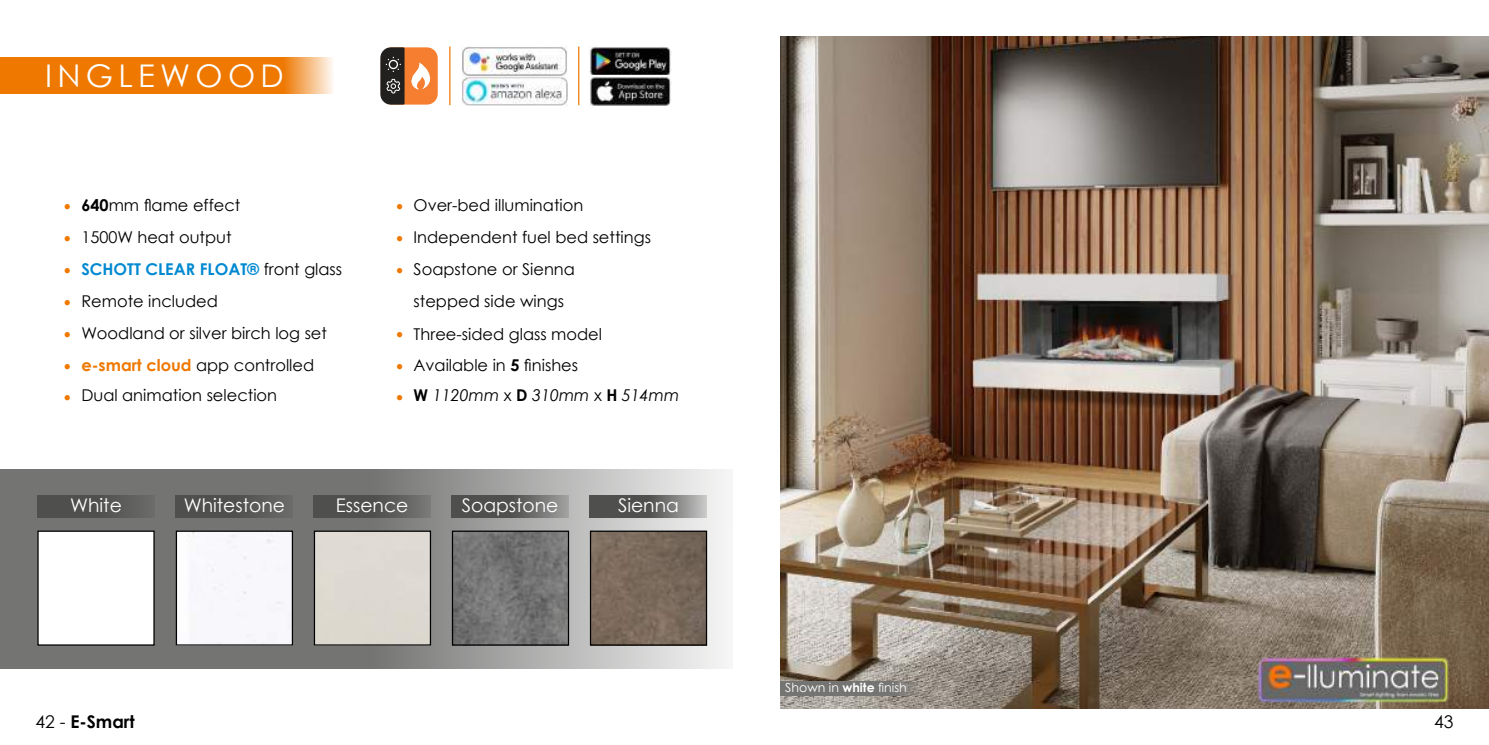
<style>
.page{position:relative;width:1489px;height:745px;background:#fff}
.page>*{position:absolute;margin:0;border:0;box-sizing:border-box;transform-origin:0 0}
.t1{font:31.25px "Century Gothic";letter-spacing:.17em;color:#fff}
.t2{font:20px "Minion Pro";color:#ee7800}
.t3{font:18.75px "Century Gothic";color:#fff}
.t4{font:700 17.5px "Century Gothic";color:#000}
.t5{font:17.5px "Century Gothic";color:#000}
.t6{font:16.25px/32px "Century Gothic";color:#000}
.t7{font:700 16.25px "Century Gothic";color:#0089d1}
.t8{font:italic 16.25px "Century Gothic";color:#000}
.t9{font:12.5px "Century Gothic";color:#fff}
.s1{font-weight:700}
.s2{font-family:"Minion Pro";font-size:20px;color:#ee7800}
.s3{font-family:"Minion Pro";font-weight:400;font-size:20px;color:#ee7800}
.s4{font-weight:400;color:#000}
.s5{font-weight:700;color:#ee7800}
.s6{font-weight:700;font-style:normal}
.s7{font-style:normal}
.s8{font-weight:400}
</style>
<div class="page">
<svg style="left:0;top:469px;width:728px;height:199px;background:#919191"></svg>
<div style="left:0;top:58px;width:334px;height:36px;background:#ee7800"></div>
<img style="left:461px;top:47px;width:106px;height:58px">
<img style="left:590px;top:77px;width:81px;height:28px">
<img style="left:589px;top:47px;width:82px;height:27px">
<hr style="left:578px;top:46px;width:1px;height:59px;background:#ee7800">
<svg style="left:380px;top:47px;width:24px;height:58px"></svg>
<svg style="left:381px;top:47px;width:57px;height:58px;background:#a96f49"></svg>
<hr style="left:449px;top:46px;width:1px;height:59px;background:#ee7800">
<img style="left:780px;top:36px;width:708px;height:672px">
<img style="left:1254px;top:655px;width:196px;height:50px">
<div style="left:780px;top:680px;width:137px;height:14px;background:#747473"></div>
<div style="left:37px;top:495px;width:118px;height:22px;background:linear-gradient(to right,#484847,#646463)"></div>
<div style="left:38px;top:531px;width:116px;height:113px;background:#fff"></div>
<div style="left:37px;top:530px;width:118px;height:115px;border:1px solid #000"></div>
<img style="left:178px;top:532px;width:113px;height:111px">
<div style="left:176px;top:530px;width:117px;height:115px;border:1px solid #000"></div>
<img style="left:454px;top:532px;width:113px;height:111px">
<div style="left:452px;top:530px;width:117px;height:115px;border:1px solid #000"></div>
<div style="left:316px;top:532px;width:113px;height:111px;background:#ddd8d2"></div>
<div style="left:314px;top:530px;width:117px;height:115px;border:1px solid #000"></div>
<div style="left:176px;top:495px;width:117px;height:22px;background:linear-gradient(to right,#484847,#656564)"></div>
<div style="left:313px;top:495px;width:117px;height:22px;background:linear-gradient(to right,#454544,#6c6c6b)"></div>
<svg style="left:451px;top:495px;width:117px;height:22px;background:#626261"></svg>
<svg style="left:590px;top:495px;width:117px;height:22px;background:#6c6c6b"></svg>
<img style="left:592px;top:532px;width:113px;height:111px">
<div style="left:590px;top:530px;width:117px;height:115px;border:1px solid #000"></div>
<h1 class="t1" style="left:45px;top:54px;width:240px">INGLEWOOD</h1>
<p class="t2" style="left:64px;top:191px;width:9px">•</p>
<p class="t2" style="left:64px;top:223px;width:9px">•</p>
<p class="t6" style="left:81px;top:189px;width:160px"><span class="s1">640</span>mm flame effect</p>
<p class="t6" style="left:81px;top:221px;width:152px">1500W heat output</p>
<p class="t6" style="left:413px;top:189px;width:239px;text-indent:-18px"><span class="s2">•</span> Over-bed illumination<br>Independent fuel bed settings</p>
<p class="t2" style="left:396px;top:223px;width:9px">•</p>
<p class="t7" style="left:64px;top:256px;width:280px"><span class="s3">•</span> SCHOTT CLEAR FLOAT® <span class="s4">front glass</span></p>
<p class="t2" style="left:396px;top:255px;width:9px">•</p>
<p class="t6" style="left:413px;top:253px;width:163px">Soapstone or Sienna</p>
<p class="t2" style="left:64px;top:287px;width:9px">•</p>
<p class="t6" style="left:81px;top:284px;width:138px">Remote included</p>
<p class="t6" style="left:413px;top:284px;width:152px">stepped side wings</p>
<p class="t2" style="left:64px;top:319px;width:9px">•</p>
<p class="t2" style="left:64px;top:351px;width:9px">•</p>
<p class="t6" style="left:81px;top:316px;width:247px">Woodland or silver birch log set <span class="s5">e-smart cloud</span> app controlled</p>
<p class="t2" style="left:396px;top:319px;width:9px">•</p>
<p class="t2" style="left:396px;top:351px;width:9px">•</p>
<p class="t6" style="left:413px;top:317px;width:190px">Three-sided glass model</p>
<p class="t6" style="left:413px;top:348px;width:166px">Available in <span class="s1">5</span> finishes</p>
<p class="t2" style="left:64px;top:381px;width:9px">•</p>
<p class="t6" style="left:81px;top:379px;width:197px">Dual animation selection</p>
<p class="t2" style="left:396px;top:381px;width:9px">•</p>
<p class="t8" style="left:413px;top:384px;width:267px"><span class="s6">W</span> 1120mm <span class="s7">x</span> <span class="s6">D</span> 310mm <span class="s7">x</span> <span class="s6">H</span> 514mm</p>
<p class="t3" style="left:70px;top:492px;width:53px">White</p>
<p class="t3" style="left:184px;top:492px;width:103px">Whitestone</p>
<p class="t3" style="left:336px;top:492px;width:74px">Essence</p>
<p class="t3" style="left:461px;top:492px;width:98px">Soapstone</p>
<p class="t3" style="left:618px;top:492px;width:62px">Sienna</p>
<p class="t9" style="left:785px;top:678px;width:123px">Shown in <span class="s1">white</span> finish</p>
<p class="t4" style="left:35px;top:708px;width:101px"><span class="s8">42 -</span> E-Smart</p>
<p class="t5" style="left:1433px;top:709px;width:21px">43</p>
</div>
